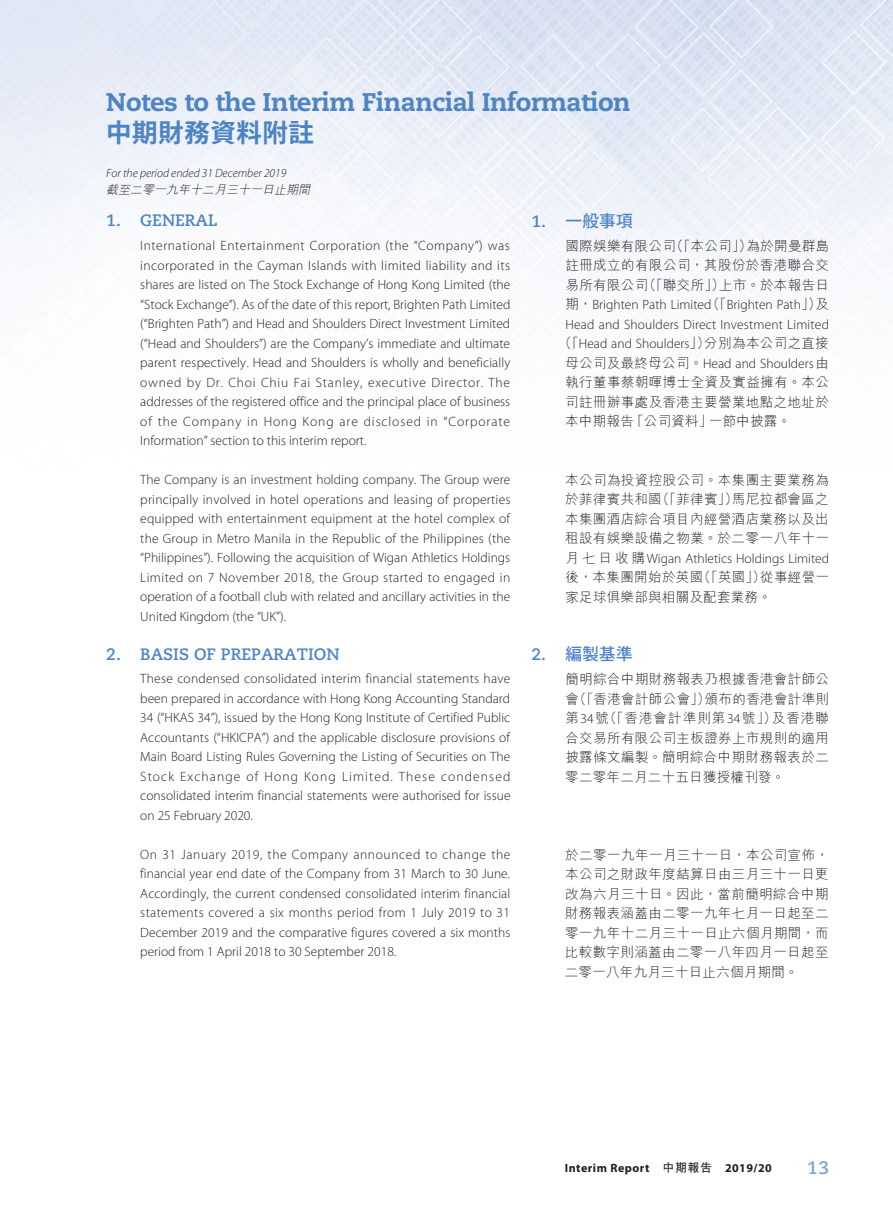
<style>
.page{position:relative;width:893px;height:1212px;background:#fff}
.page>*{position:absolute;margin:0;border:0;box-sizing:border-box;transform-origin:0 0}
.t1{font:800 25.5px "Caecilia LT Std";letter-spacing:-.02em;color:#4d84c4}
.t2{font:700 25.5px "Koz Go Pr 6 N";letter-spacing:.02em;color:#4d84c4}
.t3{font:700 18px "Caecilia LT Std";color:#7fa0d3}
.t4{font:700 16.5px "Caecilia LT Std";color:#4d84c4}
.t5{font:500 16.5px "Koz Go Pr 6 N";letter-spacing:.02em;color:#4d84c4}
.t6{font:300 13.5px/19.5px "Myriad Pro";color:#231f20;text-align:justify}
.t7{font:300 13.5px/19.5px "M Hei HK";letter-spacing:.03em;color:#231f20;text-align:justify}
.t8{font:italic 300 12px "Myriad Pro";color:#231f20}
.t9{font:700 12px "Myriad Pro";letter-spacing:.04em;color:#231f20}
.t10{font:italic 300 12px "M Hei HK";color:#231f20}
.s1{font-family:"Caecilia LT Std";font-weight:700}
.s2{font-family:"M Hei HK"}
.s3{font-family:"Myriad Pro"}
</style>
<div class="page">
<img style="left:0;top:0;width:893px;height:295px">
<h1 class="t1" style="left:106px;top:86px;width:526px">Notes to the Interim Financial Information</h1>
<h1 class="t2" style="left:106px;top:118px;width:209px">中期財務資料附註</h1>
<p class="t8" style="left:106px;top:165px;width:181px">For the period ended 31 December 2019</p>
<p class="t10" style="left:106px;top:183px;width:208px">截至二零一九年十二月三十一日止期間</p>
<p class="t4" style="left:106px;top:211px;width:113px">1. GENERAL</p>
<p class="t6" style="left:140px;top:236px;width:372px">International Entertainment Corporation (the “Company”) was incorporated in the Cayman Islands with limited liability and its shares are listed on The Stock Exchange of Hong Kong Limited (the “Stock Exchange”). As of the date of this report, Brighten Path Limited (“Brighten Path”) and Head and Shoulders Direct Investment Limited (“Head and Shoulders”) are the Company’s immediate and ultimate parent respectively. Head and Shoulders is wholly and beneficially owned by Dr. Choi Chiu Fai Stanley, executive Director. The addresses of the registered office and the principal place of business of the Company in Hong Kong are disclosed in “Corporate Information” section to this interim report.</p>
<p class="t6" style="left:140px;top:470px;width:372px">The Company is an investment holding company. The Group were principally involved in hotel operations and leasing of properties equipped with entertainment equipment at the hotel complex of the Group in Metro Manila in the Republic of the Philippines (the “Philippines”). Following the acquisition of Wigan Athletics Holdings Limited on 7 November 2018, the Group started to engaged in operation of a football club with related and ancillary activities in the United Kingdom (the “UK”).</p>
<p class="t4" style="left:106px;top:644px;width:235px">2. BASIS OF PREPARATION</p>
<p class="t6" style="left:140px;top:669px;width:372px">These condensed consolidated interim financial statements have been prepared in accordance with Hong Kong Accounting Standard 34 (“HKAS 34”), issued by the Hong Kong Institute of Certified Public Accountants (“HKICPA”) and the applicable disclosure provisions of Main Board Listing Rules Governing the Listing of Securities on The Stock Exchange of Hong Kong Limited. These condensed consolidated interim financial statements were authorised for issue on 25 February 2020.</p>
<p class="t6" style="left:140px;top:844px;width:372px">On 31 January 2019, the Company announced to change the financial year end date of the Company from 31 March to 30 June.<br>Accordingly, the current condensed consolidated interim financial statements covered a six months period from 1 July 2019 to 31<br>December 2019 and the comparative figures covered a six months period from 1 April 2018 to 30 September 2018.</p>
<p class="t5" style="left:531px;top:212px;width:103px"><span class="s1">1.</span> 一般事項</p>
<p class="t7" style="left:565px;top:236px;width:265px">國際娛樂有限公司（「本公司」）為於開曼群島註冊成立的有限公司，其股份於香港聯合交易所有限公司（「聯交所」）上市。於本報告日</p>
<p class="t6" style="left:559px;top:295px;width:272px;text-align:center"><span class="s2">期，</span>Brighten Path Limited<span class="s2">（「</span>Brighten Path<span class="s2">」）及</span>Head and Shoulders Direct Investment Limited<span class="s2">（「</span>Head and Shoulders<span class="s2">」）分別為本公司之直接母公司及最終母公司。</span>Head and Shoulders<span class="s2">由</span></p>
<p class="t7" style="left:565px;top:372px;width:265px">執行董事蔡朝暉博士全資及實益擁有。本公司註冊辦事處及香港主要營業地點之地址於本中期報告「公司資料」一節中披露。</p>
<p class="t7" style="left:565px;top:470px;width:266px">本公司為投資控股公司。本集團主要業務為於菲律賓共和國（「菲律賓」）馬尼拉都會區之本集團酒店綜合項目內經營酒店業務以及出租設有娛樂設備之物業。於二零一八年十一</p>
<p class="t6" style="left:565px;top:548px;width:265px"><span class="s2">月七日收購</span>Wigan Athletics Holdings Limited</p>
<p class="t7" style="left:565px;top:567px;width:265px">後，本集團開始於英國（「英國」）從事經營一家足球俱樂部與相關及配套業務。</p>
<p class="t5" style="left:531px;top:645px;width:103px"><span class="s1">2.</span> 編製基準</p>
<p class="t7" style="left:565px;top:669px;width:265px">簡明綜合中期財務報表乃根據香港會計師公會（「香港會計師公會」）頒布的香港會計準則第<span class="s3">34</span>號（「香港會計準則第<span class="s3">34</span>號」）及香港聯合交易所有限公司主板證券上市規則的適用披露條文編製。簡明綜合中期財務報表於二零二零年二月二十五日獲授權刊發。</p>
<p class="t7" style="left:565px;top:845px;width:266px">於二零一九年一月三十一日，本公司宣佈，本公司之財政年度結算日由三月三十一日更改為六月三十日。因此，當前簡明綜合中期財務報表涵蓋由二零一九年七月一日起至二零一九年十二月三十一日止六個月期間，而比較數字則涵蓋由二零一八年四月一日起至二零一八年九月三十日止六個月期間。</p>
<p class="t9" style="left:565px;top:1160px;width:208px">Interim Report <span class="s2">中期報告</span> 2019/20</p>
<h2 class="t3" style="left:807px;top:1157px;width:24px">13</h2>
</div>
